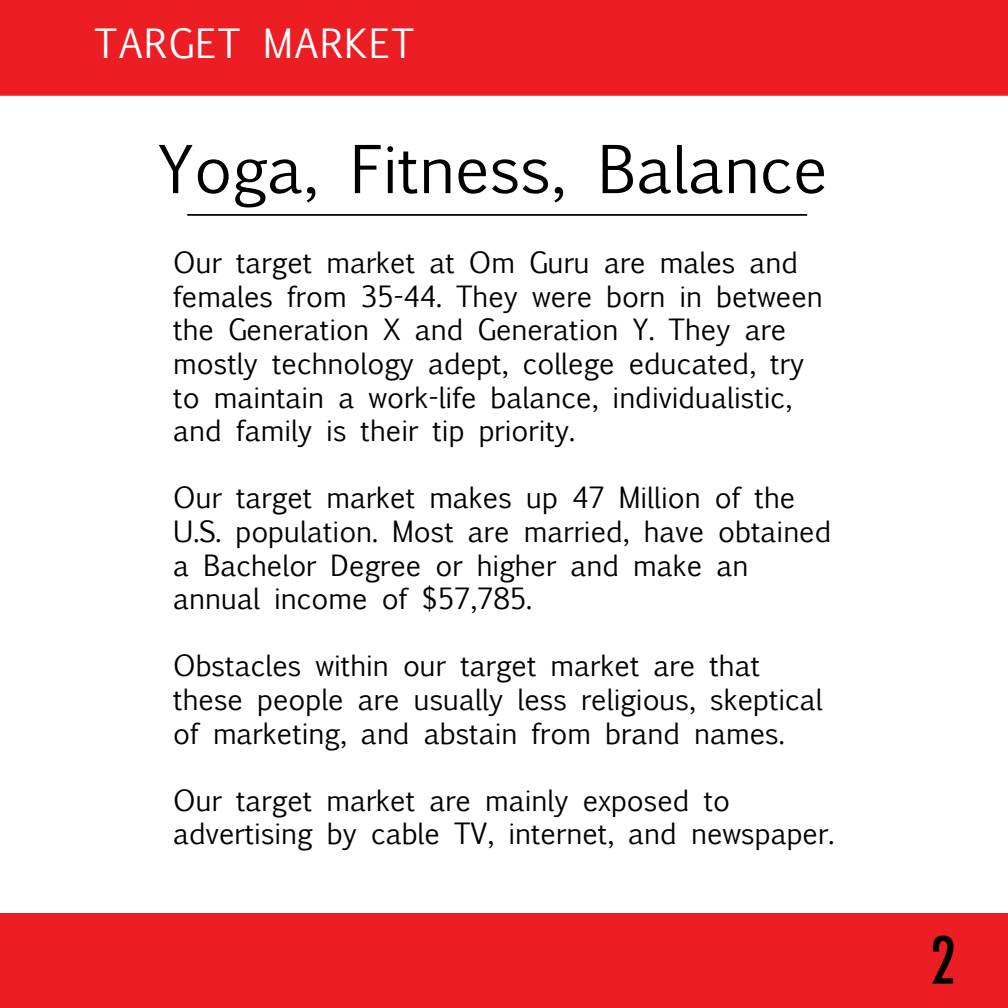
<style>
.page{position:relative;width:1008px;height:1008px;background:#fff}
.page>*{position:absolute;margin:0;border:0;box-sizing:border-box;transform-origin:0 0}
.t1{font:63px "Euphemia UCAS";color:#000}
.t2{font:500 condensed 63px "Futura";color:#000}
.t3{font:38.5px "Euphemia UCAS";letter-spacing:.04em;color:#fff}
.t4{font:28px/33.6px "Euphemia UCAS";color:#000}
</style>
<div class="page">
<div style="left:0;top:0;width:1008px;height:96px;background:#ed1d24"></div>
<div style="left:0;top:913px;width:1008px;height:95px;background:#ed1d24"></div>
<hr style="left:187px;top:214px;width:620px;height:2px;background:#000">
<h2 class="t3" style="left:94px;top:16px;width:312px">Target Market</h2>
<h1 class="t1" style="left:157px;top:124px;width:672px">Yoga, Fitness, Balance</h1>
<p class="t4" style="left:173px;top:246px;width:651px">Our target market at Om Guru are males and females from 35-44. They were born in between the Generation X and Generation Y. They are mostly technology adept, college educated, try to maintain a work-life balance, individualistic, and family is their tip priority.</p>
<p class="t4" style="left:173px;top:481px;width:660px">Our target market makes up 47 Million of the U.S. population. Most are married, have obtained a Bachelor Degree or higher and make an annual income of $57,785.</p>
<p class="t4" style="left:173px;top:649px;width:651px">Obstacles within our target market are that these people are usually less religious, skeptical of marketing, and abstain from brand names.</p>
<p class="t4" style="left:173px;top:784px;width:662px">Our target market are mainly exposed to advertising by cable TV, internet, and newspaper.</p>
<h1 class="t2" style="left:930px;top:920px;width:28px">2</h1>
</div>
